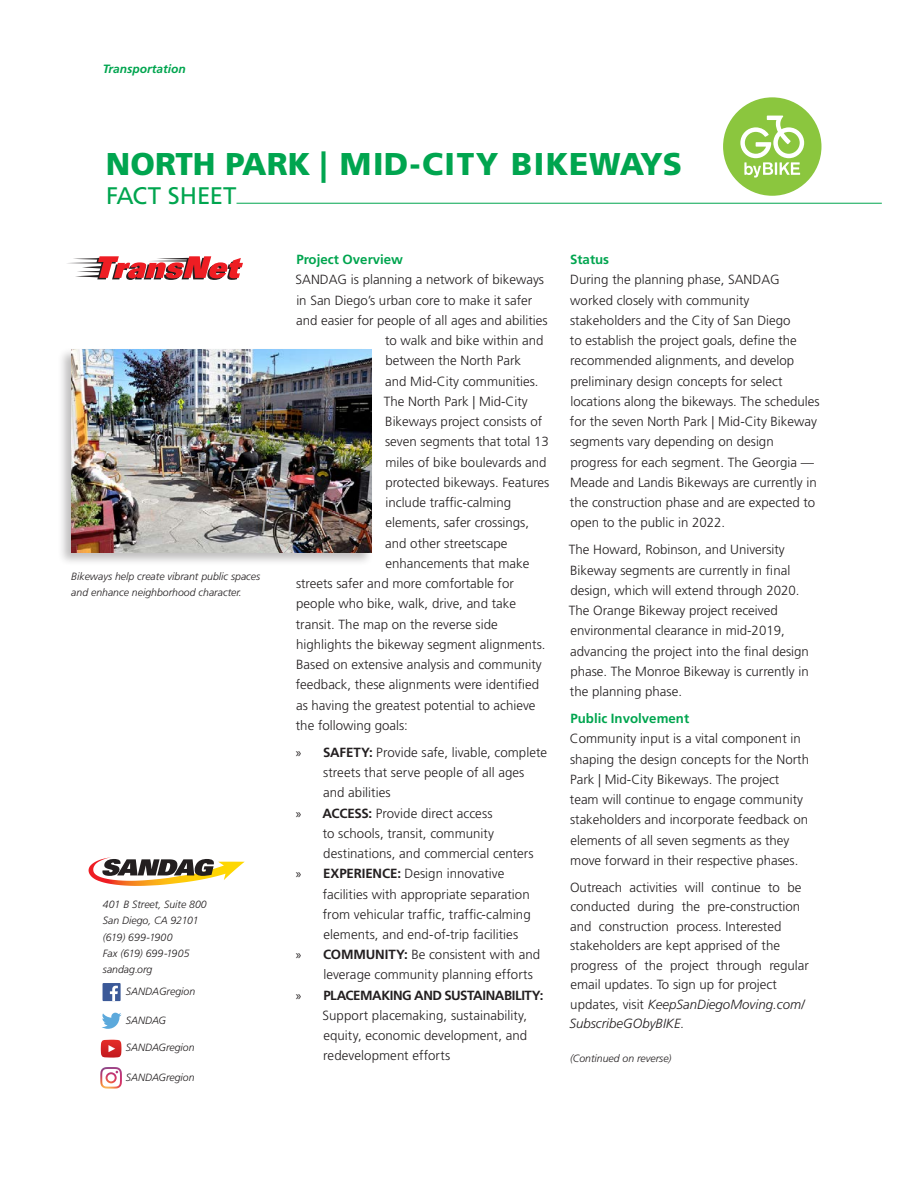
<style>
.page{position:relative;width:918px;height:1188px;background:#fff}
.page>*{position:absolute;margin:0;border:0;box-sizing:border-box;transform-origin:0 0}
.t1{font:900 31.5px "Frutiger LT Std";color:#00a54f}
.t2{font:24px "Frutiger LT Std";color:#00a54f}
.t3{font:300 13.35px/20.2px "Frutiger LT Std";color:#231f20}
.t4{font:700 13.35px "Frutiger LT Std";color:#00a54f}
.t5{font:700 13.35px "Frutiger LT Std";letter-spacing:-.035em;color:#231f20}
.t6{font:italic 700 12px "Frutiger LT Std";color:#00a54f}
.t7{font:italic 300 10.5px/16.4px "Frutiger LT Std";color:#231f20}
.s1{font-family:"Myriad Pro";font-weight:400}
.s2{font-weight:700}
.s3{font-style:italic}
</style>
<div class="page">
<hr style="left:237px;top:203px;width:645px;height:1px;background:#00a54f">
<div style="left:58px;top:347px;width:317px;height:220px;background:#231f20;opacity:.29"></div>
<img style="left:71px;top:350px;width:301px;height:203px">
<svg style="left:67px;top:256px;width:176px;height:24px"></svg>
<div style="left:723px;top:97px;width:98px;height:99px;background:#8bc63e;border-radius:50%"></div>
<svg style="left:740px;top:116px;width:64px;height:62px"></svg>
<svg style="left:89px;top:857px;width:156px;height:29px"></svg>
<div style="left:103px;top:983px;width:18px;height:18px;background:#3b5998"></div>
<svg style="left:110px;top:986px;width:8px;height:15px"></svg>
<svg style="left:101px;top:1040px;width:20px;height:18px"></svg>
<svg style="left:102px;top:1013px;width:20px;height:16px"></svg>
<img style="left:100px;top:1081px;width:22px;height:8px">
<img style="left:100px;top:1067px;width:22px;height:14px">
<p class="t6" style="left:103px;top:62px;width:85px">Transportation</p>
<h1 class="t1" style="left:106px;top:145px;width:577px">NORTH PARK | MID-CITY BIKEWAYS</h1>
<h2 class="t2" style="left:106px;top:182px;width:132px">FACT SHEET</h2>
<p class="t7" style="left:71px;top:568px;width:191px">Bikeways help create vibrant public spaces and enhance neighborhood character.</p>
<p class="t7" style="left:103px;top:896px;width:105px">401 B Street, Suite 800<br>San Diego, CA 92101 (619) 699-1900<br>Fax (619) 699-1905 sandag.org</p>
<p class="t7" style="left:126px;top:984px;width:71px">SANDAGregion</p>
<p class="t7" style="left:126px;top:1013px;width:42px">SANDAG</p>
<p class="t7" style="left:126px;top:1040px;width:70px">SANDAGregion</p>
<p class="t7" style="left:126px;top:1069px;width:70px">SANDAGregion</p>
<p class="t4" style="left:296px;top:252px;width:108px">Project Overview</p>
<p class="t3" style="left:296px;top:270px;width:250px">SANDAG is planning a network of bikeways</p>
<p class="t3" style="left:296px;top:290px;width:237px">in San Diego’s urban core to make it safer</p>
<p class="t3" style="left:296px;top:310px;width:253px">and easier for people of all ages and abilities</p>
<p class="t3" style="left:385px;top:331px;width:160px">to walk and bike within and</p>
<p class="t3" style="left:385px;top:351px;width:137px">between the North Park</p>
<p class="t3" style="left:385px;top:371px;width:155px">and Mid-City communities.</p>
<p class="t3" style="left:384px;top:391px;width:145px">The North Park | Mid-City</p>
<p class="t3" style="left:385px;top:412px;width:158px">Bikeways project consists of</p>
<p class="t3" style="left:385px;top:432px;width:165px">seven segments that total 13</p>
<p class="t3" style="left:385px;top:452px;width:163px">miles of bike boulevards and</p>
<p class="t3" style="left:385px;top:472px;width:165px">protected bikeways. Features</p>
<p class="t3" style="left:385px;top:493px;width:127px">include traffic-calming</p>
<p class="t3" style="left:386px;top:513px;width:145px">elements, safer crossings,</p>
<p class="t3" style="left:385px;top:533px;width:124px">and other streetscape</p>
<p class="t3" style="left:386px;top:553px;width:145px">enhancements that make</p>
<p class="t3" style="left:296px;top:574px;width:219px">streets safer and more comfortable for</p>
<p class="t3" style="left:296px;top:594px;width:221px">people who bike, walk, drive, and take</p>
<p class="t3" style="left:296px;top:614px;width:203px">transit. The map on the reverse side</p>
<p class="t3" style="left:296px;top:634px;width:251px">highlights the bikeway segment alignments.</p>
<p class="t3" style="left:296px;top:655px;width:247px">Based on extensive analysis and community</p>
<p class="t3" style="left:296px;top:675px;width:245px">feedback, these alignments were identified</p>
<p class="t3" style="left:296px;top:695px;width:241px">as having the greatest potential to achieve</p>
<p class="t3" style="left:296px;top:715px;width:114px">the following goals:</p>
<p class="t3" style="left:296px;top:742px;width:253px"><span class="s1">»</span> <span class="s2">SAFETY:</span> Provide safe, livable, complete</p>
<p class="t3" style="left:323px;top:763px;width:203px">streets that serve people of all ages</p>
<p class="t3" style="left:323px;top:783px;width:69px">and abilities</p>
<p class="t3" style="left:296px;top:803px;width:198px"><span class="s1">»</span> <span class="s2">ACCESS:</span> Provide direct access</p>
<p class="t3" style="left:323px;top:823px;width:173px">to schools, transit, community</p>
<p class="t3" style="left:323px;top:843px;width:212px">destinations, and commercial centers</p>
<p class="t3" style="left:296px;top:864px;width:210px"><span class="s1">»</span> <span class="s2">EXPERIENCE:</span> Design innovative</p>
<p class="t3" style="left:323px;top:884px;width:208px">facilities with appropriate separation</p>
<p class="t3" style="left:323px;top:904px;width:209px">from vehicular traffic, traffic-calming</p>
<p class="t3" style="left:323px;top:924px;width:196px">elements, and end-of-trip facilities</p>
<p class="t3" style="left:296px;top:945px;width:246px"><span class="s1">»</span> <span class="s2">COMMUNITY:</span> Be consistent with and</p>
<p class="t3" style="left:323px;top:965px;width:211px">leverage community planning efforts</p>
<p class="t5" style="left:296px;top:987px;width:249px"><span class="s1">»</span> PLACEMAKING AND SUSTAINABILITY:</p>
<p class="t3" style="left:323px;top:1005px;width:206px">Support placemaking, sustainability,</p>
<p class="t3" style="left:323px;top:1026px;width:205px">equity, economic development, and</p>
<p class="t3" style="left:323px;top:1046px;width:129px">redevelopment efforts</p>
<p class="t4" style="left:570px;top:252px;width:41px">Status</p>
<p class="t3" style="left:570px;top:270px;width:251px">During the planning phase, SANDAG worked closely with community stakeholders and the City of San Diego<br>to establish the project goals, define the recommended alignments, and develop preliminary design concepts for select locations along the bikeways. The schedules for the seven North Park | Mid-City Bikeway segments vary depending on design progress for each segment. The Georgia — Meade and Landis Bikeways are currently in the construction phase and are expected to open to the public in 2022.</p>
<p class="t3" style="left:569px;top:540px;width:242px">The Howard, Robinson, and University Bikeway segments are currently in final design, which will extend through 2020.<br>The Orange Bikeway project received environmental clearance in mid-2019, advancing the project into the final design phase. The Monroe Bikeway is currently in the planning phase.</p>
<p class="t4" style="left:570px;top:711px;width:120px">Public Involvement</p>
<p class="t3" style="left:570px;top:729px;width:241px">Community input is a vital component in shaping the design concepts for the North Park | Mid-City Bikeways. The project team will continue to engage community stakeholders and incorporate feedback on elements of all seven segments as they move forward in their respective phases.</p>
<p class="t3" style="left:569px;top:878px;width:241px;line-height:19.5px">Outreach activities will continue to be conducted during the pre-construction and construction process. Interested stakeholders are kept apprised of the progress of the project through regular email updates. To sign up for project updates, visit <span class="s3">KeepSanDiegoMoving.com/ SubscribeGObyBIKE.</span></p>
<p class="t7" style="left:570px;top:1050px;width:103px">(Continued on reverse)</p>
</div>
